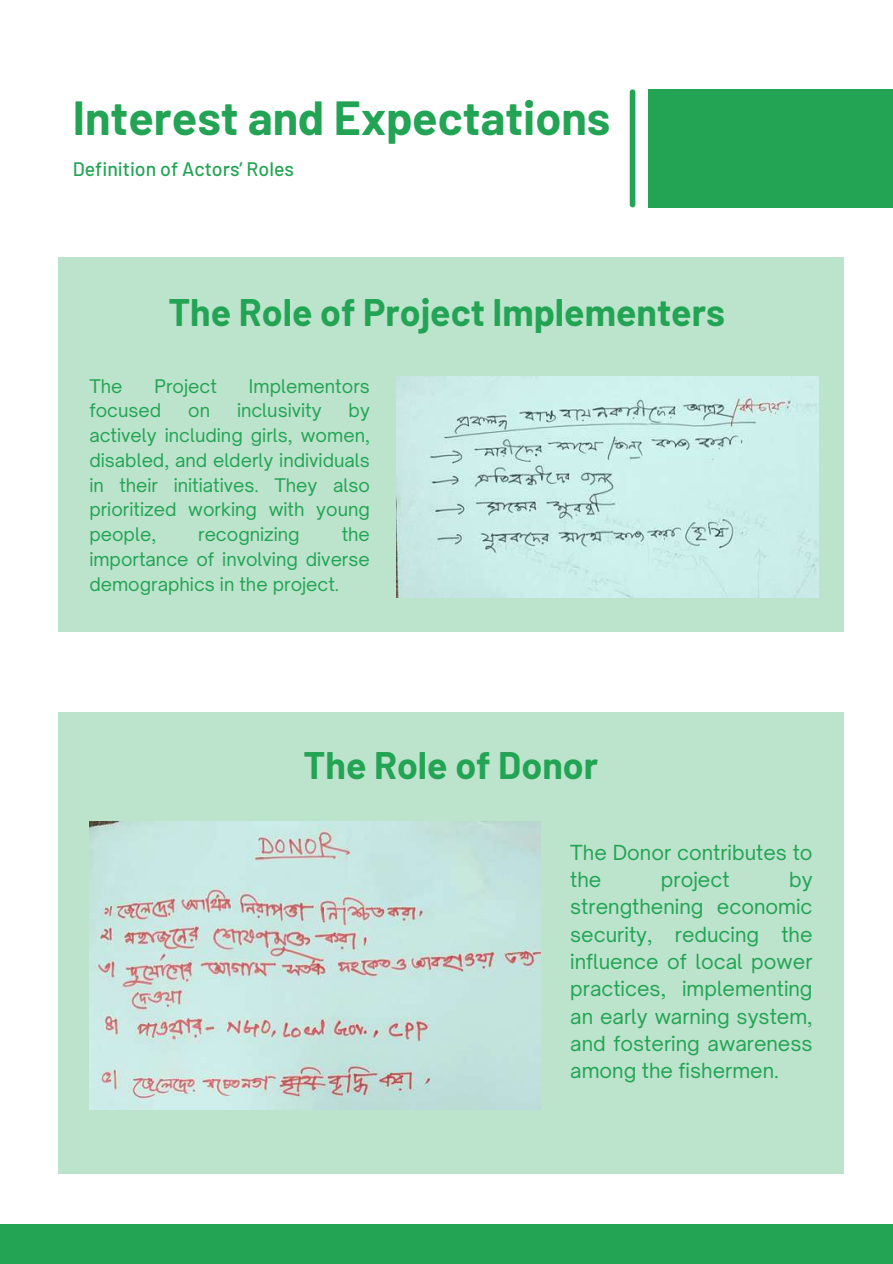
<style>
.page{position:relative;width:893px;height:1264px;background:#fff}
.page>*{position:absolute;margin:0;border:0;box-sizing:border-box;transform-origin:0 0}
.t1{font:700 46.8px "Barlow";color:#22a454}
.t2{font:700 37.5px "Barlow";color:#22a454}
.t3{font:19.8px/27.3px "Open Sauce One";color:#22a454}
.t4{font:500 19.5px "Barlow";color:#22a454}
.t5{font:18px/24.8px "Open Sauce One";color:#22a454;text-align:justify}
</style>
<div class="page">
<div style="left:629px;top:92px;width:6px;height:113px;background:#22a454"></div>
<div style="left:647px;top:89px;width:245px;height:118px;background:#22a454"></div>
<div style="left:0;top:1224px;width:892px;height:39px;background:#22a454"></div>
<div style="left:58px;top:257px;width:785px;height:375px;background:#bce3cb"></div>
<img style="left:396px;top:376px;width:422px;height:221px">
<div style="left:58px;top:712px;width:785px;height:461px;background:#bce3cb"></div>
<img style="left:89px;top:821px;width:451px;height:288px">
<h1 class="t1" style="left:73px;top:88px;width:539px">Interest and Expectations</h1>
<p class="t4" style="left:73px;top:157px;width:223px">Definition of Actors’ Roles</p>
<h2 class="t2" style="left:168px;top:288px;width:558px">The Role of Project Implementers</h2>
<p class="t5" style="left:89px;top:373px;width:35px">The</p>
<p class="t5" style="left:154px;top:373px;width:64px">Project</p>
<p class="t5" style="left:249px;top:373px;width:122px">Implementors</p>
<p class="t5" style="left:89px;top:398px;width:73px">focused</p>
<p class="t5" style="left:188px;top:398px;width:23px">on</p>
<p class="t5" style="left:237px;top:398px;width:86px">inclusivity</p>
<p class="t5" style="left:89px;top:398px;width:282px;text-indent:259px">by actively including girls, women, disabled, and elderly individuals in their initiatives. They also prioritized working with young people,</p>
<p class="t5" style="left:198px;top:522px;width:103px">recognizing</p>
<p class="t5" style="left:89px;top:522px;width:282px;text-indent:252px">the importance of involving diverse demographics in the project.</p>
<h2 class="t2" style="left:303px;top:741px;width:296px">The Role of Donor</h2>
<p class="t3" style="left:570px;top:838px;width:244px">The Donor contributes to the</p>
<p class="t3" style="left:660px;top:865px;width:70px">project</p>
<p class="t3" style="left:570px;top:865px;width:244px;text-align:justify;text-indent:219px">by strengthening economic security, reducing the influence of local power practices, implementing an early warning system, and fostering awareness among the fishermen.</p>
</div>
